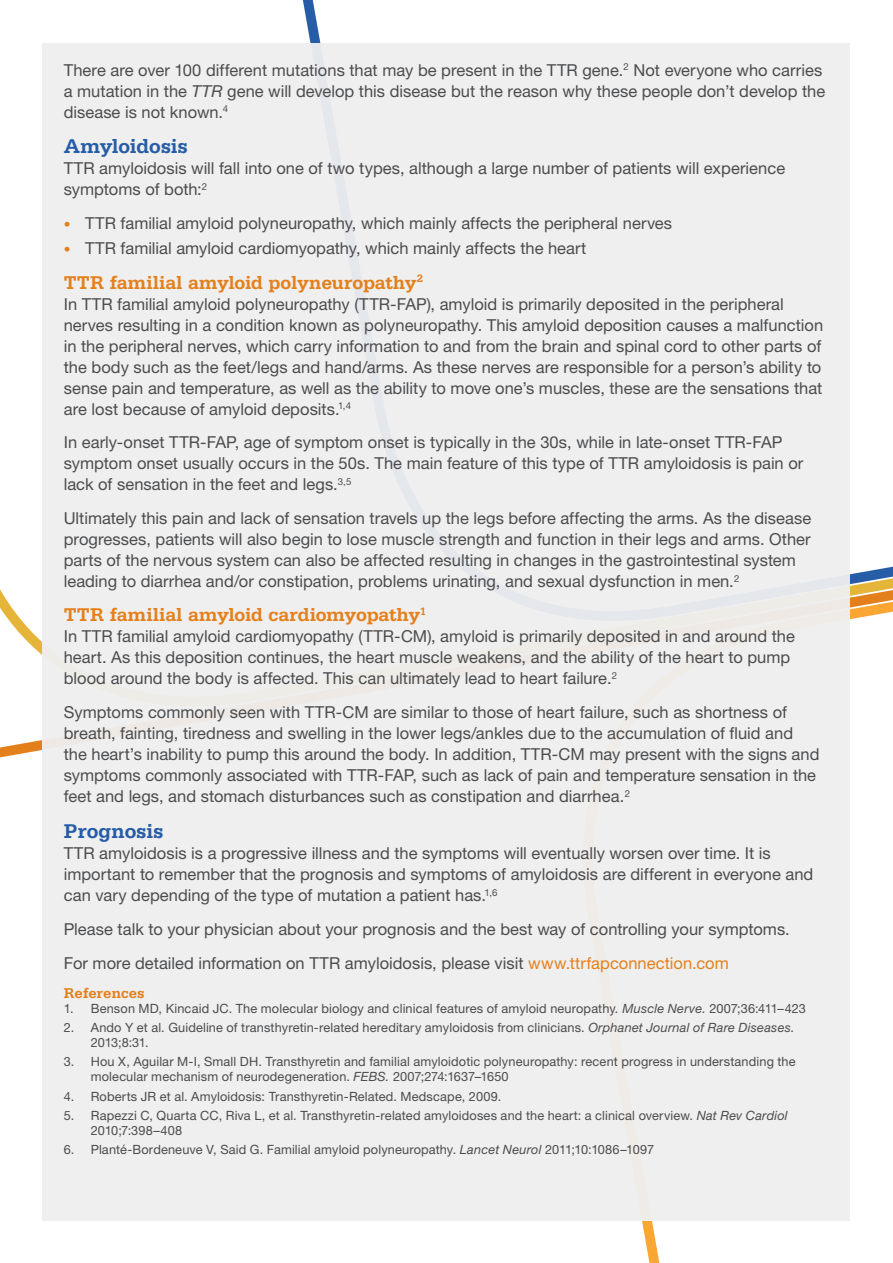
<style>
.page{position:relative;width:893px;height:1263px;background:#fff}
.page>*{position:absolute;margin:0;border:0;box-sizing:border-box;transform-origin:0 0}
.t1{font:700 21px "Serifa Std";letter-spacing:-.015em;color:#275ca6}
.Sub_sub{font:700 19.5px "Serifa Std";letter-spacing:-.01em;color:#e4801b}
.Text{font:16.5px/21px "Helvetica Neue LT Std";color:#4b4c4d}
.Ref_Head{font:700 15px "Serifa Std";letter-spacing:-.01em;color:#e4801b}
.t2{font:12.75px/15px "Helvetica Neue LT Std";letter-spacing:.01em;color:#4b4c4d}
.s1{font-style:italic}
.s2{font-size:13.5px;color:#e4801b}
.s3{color:#e4801b}
</style>
<div class="page">
<svg style="left:558px;top:566px;width:335px;height:697px"></svg>
<div style="left:43px;top:43px;width:807px;height:1177px;background:#efeff0"></div>
<p class="Text" style="left:64px;top:59px;width:763px">There are over 100 different mutations that may be present in the TTR gene.<sup>2</sup> Not everyone who carries a mutation in the <span class="s1">TTR</span> gene will develop this disease but the reason why these people don’t develop the disease is not known.<sup>4</sup></p>
<p class="t1" style="left:64px;top:134px;width:126px">Amyloidosis</p>
<p class="Text" style="left:64px;top:158px;width:723px">TTR amyloidosis will fall into one of two types, although a large number of patients will experience symptoms of both:<sup>2</sup></p>
<p class="Text" style="left:64px;top:213px;width:610px"><span class="s2">•</span> TTR familial amyloid polyneuropathy, which mainly affects the peripheral nerves</p>
<p class="Text" style="left:64px;top:238px;width:524px"><span class="s2">•</span> TTR familial amyloid cardiomyopathy, which mainly affects the heart</p>
<p class="Sub_sub" style="left:64px;top:271px;width:361px">TTR familial amyloid polyneuropathy<sup>2</sup></p>
<p class="Text" style="left:64px;top:293px;width:761px">In TTR familial amyloid polyneuropathy (TTR-FAP), amyloid is primarily deposited in the peripheral nerves resulting in a condition known as polyneuropathy. This amyloid deposition causes a malfunction in the peripheral nerves, which carry information to and from the brain and spinal cord to other parts of the body such as the feet/legs and hand/arms. As these nerves are responsible for a person’s ability to sense pain and temperature, as well as the ability to move one’s muscles, these are the sensations that are lost because of amyloid deposits.<sup>1,4</sup></p>
<p class="Text" style="left:64px;top:432px;width:741px">In early-onset TTR-FAP, age of symptom onset is typically in the 30s, while in late-onset TTR-FAP symptom onset usually occurs in the 50s. The main feature of this type of TTR amyloidosis is pain or lack of sensation in the feet and legs.<sup>3,5</sup></p>
<p class="Text" style="left:64px;top:508px;width:749px">Ultimately this pain and lack of sensation travels up the legs before affecting the arms. As the disease progresses, patients will also begin to lose muscle strength and function in their legs and arms. Other parts of the nervous system can also be affected resulting in changes in the gastrointestinal system leading to diarrhea and/or constipation, problems urinating, and sexual dysfunction in men.<sup>2</sup></p>
<p class="Sub_sub" style="left:64px;top:604px;width:364px">TTR familial amyloid cardiomyopathy<sup>1</sup></p>
<p class="Text" style="left:64px;top:626px;width:733px">In TTR familial amyloid cardiomyopathy (TTR-CM), amyloid is primarily deposited in and around the heart. As this deposition continues, the heart muscle weakens, and the ability of the heart to pump blood around the body is affected. This can ultimately lead to heart failure.<sup>2</sup></p>
<p class="Text" style="left:64px;top:702px;width:757px">Symptoms commonly seen with TTR-CM are similar to those of heart failure, such as shortness of breath, fainting, tiredness and swelling in the lower legs/ankles due to the accumulation of fluid and the heart’s inability to pump this around the body. In addition, TTR-CM may present with the signs and symptoms commonly associated with TTR-FAP, such as lack of pain and temperature sensation in the feet and legs, and stomach disturbances such as constipation and diarrhea.<sup>2</sup></p>
<p class="t1" style="left:64px;top:819px;width:101px">Prognosis</p>
<p class="Text" style="left:64px;top:842px;width:751px">TTR amyloidosis is a progressive illness and the symptoms will eventually worsen over time. It is important to remember that the prognosis and symptoms of amyloidosis are different in everyone and can vary depending of the type of mutation a patient has.<sup>1,6</sup></p>
<p class="Text" style="left:64px;top:918px;width:728px">Please talk to your physician about your prognosis and the best way of controlling your symptoms.</p>
<p class="Text" style="left:64px;top:952px;width:666px">For more detailed information on TTR amyloidosis, please visit <span class="s3">www.ttrfapconnection.com</span></p>
<p class="Ref_Head" style="left:64px;top:984px;width:82px">References</p>
<p class="t2" style="left:64px;top:1001px;width:744px">1. Benson MD, Kincaid JC. The molecular biology and clinical features of amyloid neuropathy<span class="s1">. Muscle Nerve.</span> 2007;36:411–423</p>
<p class="t2" style="left:91px;top:1020px;width:705px;text-indent:-27px">2. Ando Y et al. Guideline of transthyretin-related hereditary amyloidosis from clinicians. <span class="s1">Orphanet Journal of Rare Diseases.<br></span>2013;8:31.</p>
<p class="t2" style="left:91px;top:1054px;width:706px;text-indent:-27px">3. Hou X, Aguilar M-I, Small DH. Transthyretin and familial amyloidotic polyneuropathy: recent progress in understanding the molecular mechanism of neurodegeneration. <span class="s1">FEBS.</span> 2007;274:1637–1650</p>
<p class="t2" style="left:64px;top:1088px;width:439px">4. Roberts JR et al. Amyloidosis: Transthyretin-Related. Medscape, 2009.</p>
<p class="t2" style="left:91px;top:1108px;width:698px;text-indent:-27px">5. Rapezzi C, Quarta CC, Riva L, et al. Transthyretin-related amyloidoses and the heart: a clinical overview. <span class="s1">Nat Rev Cardiol<br></span>2010;7:398–408</p>
<p class="t2" style="left:64px;top:1142px;width:592px">6. Planté-Bordeneuve V, Said G. Familial amyloid polyneuropathy. <span class="s1">Lancet Neurol</span> 2011;10:1086–1097</p>
</div>
